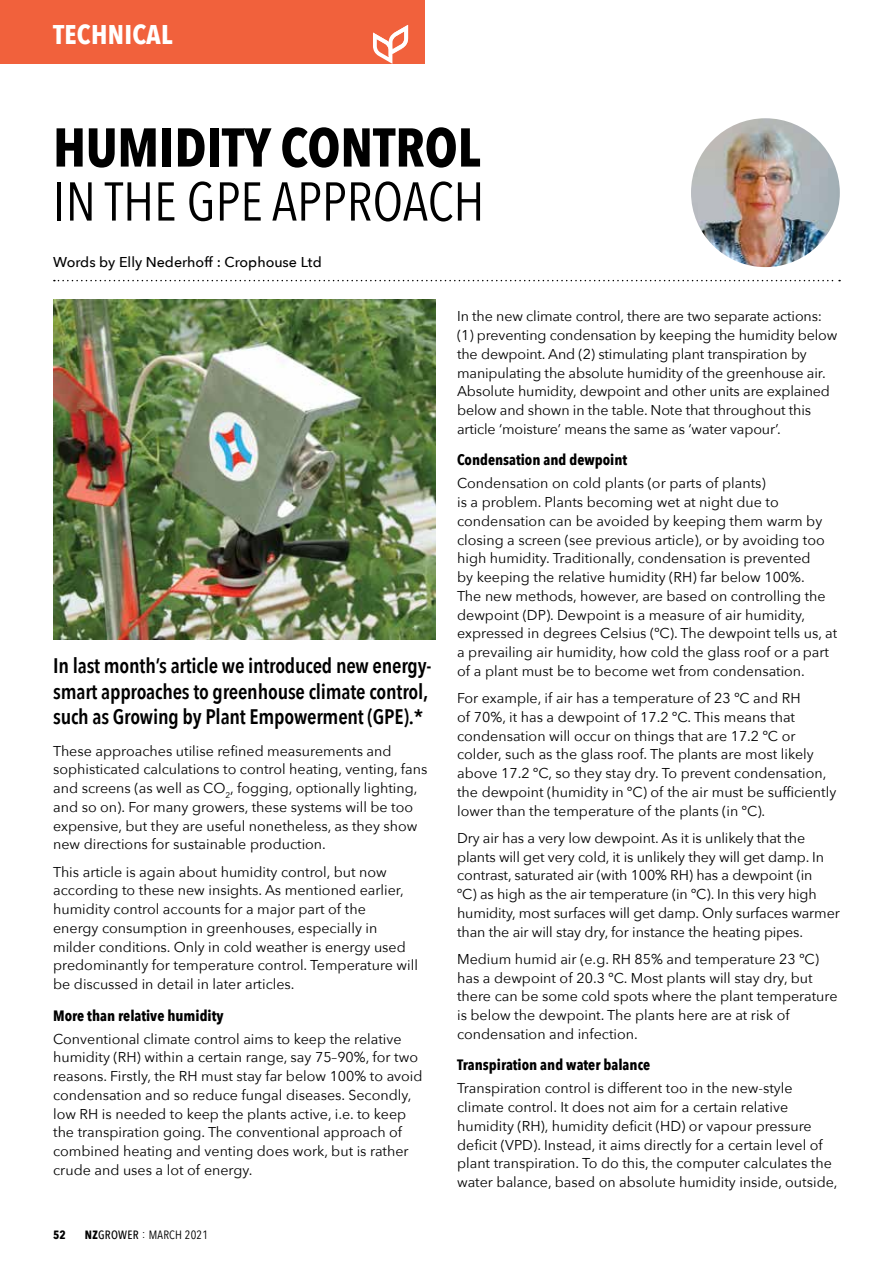
<style>
.page{position:relative;width:893px;height:1263px;background:#fff}
.page>*{position:absolute;margin:0;border:0;box-sizing:border-box;transform-origin:0 0}
.t1{font:54px "Avenir Next Condensed";color:#000}
.t2{font:700 54px "Avenir Next Condensed";color:#000}
.t3{font:700 27px "Avenir Next Condensed";letter-spacing:.01em;color:#fff}
.t4{font:600 21px/25.5px "Avenir Next Condensed";letter-spacing:-.01em;color:#000}
.t5{font:700 15px "Avenir Next Condensed";color:#000}
.t6{font:14.25px/18.8px "Avenir Next";color:#000}
.t7{font:500 14.25px "Avenir Next";color:#000}
.t8{font:12px "Avenir Next Condensed";letter-spacing:.02em;color:#000}
.t9{font:700 12px "Avenir Next Condensed";color:#000}
.s1{font-weight:700}
.s2{font-weight:500}
</style>
<div class="page">
<div style="left:0;top:0;width:425px;height:64px;background:#f1613c"></div>
<svg style="left:373px;top:25px;width:35px;height:39px"></svg>
<svg style="left:54px;top:280px;width:786px;height:1px"></svg>
<img style="left:691px;top:118px;width:149px;height:149px;border-radius:74px">
<img style="left:53px;top:299px;width:383px;height:340px">
<h2 class="t3" style="left:53px;top:18px;width:121px">TECHNICAL</h2>
<h1 class="t2" style="left:53px;top:115px;width:429px">HUMIDITY CONTROL</h1>
<h1 class="t1" style="left:53px;top:155px;width:433px">IN THE GPE APPROACH</h1>
<p class="t7" style="left:53px;top:250px;width:270px">Words by Elly Nederhoff : Crophouse Ltd</p>
<h3 class="t4" style="left:53px;top:652px;width:380px">In last month’s article we introduced new energy&shy;smart approaches to greenhouse climate control, such as Growing by Plant Empowerment (GPE).*</h3>
<p class="t6" style="left:53px;top:741px;width:376px">These approaches utilise refined measurements and sophisticated calculations to control heating, venting, fans and screens (as well as CO<sub>2</sub>, fogging, optionally lighting, and so on). For many growers, these systems will be too expensive, but they are useful nonetheless, as they show new directions for sustainable production.</p>
<p class="t6" style="left:53px;top:862px;width:366px">This article is again about humidity control, but now according to these new insights. As mentioned earlier, humidity control accounts for a major part of the<br>energy consumption in greenhouses, especially in milder conditions. Only in cold weather is energy used predominantly for temperature control. Temperature will be discussed in detail in later articles.</p>
<p class="t5" style="left:53px;top:1006px;width:172px">More than relative humidity</p>
<p class="t6" style="left:53px;top:1029px;width:371px">Conventional climate control aims to keep the relative humidity (RH) within a certain range, say 75–90%, for two reasons. Firstly, the RH must stay far below 100% to avoid condensation and so reduce fungal diseases. Secondly, low RH is needed to keep the plants active, i.e. to keep the transpiration going. The conventional approach of combined heating and venting does work, but is rather crude and uses a lot of energy.</p>
<p class="t9" style="left:53px;top:1228px;width:14px">52</p>
<p class="t8" style="left:85px;top:1225px;width:125px"><span class="s1">NZ</span><span class="s2">GROWER</span> : MARCH 2021</p>
<p class="t6" style="left:457px;top:306px;width:382px">In the new climate control, there are two separate actions: (1) preventing condensation by keeping the humidity below the dewpoint. And (2) stimulating plant transpiration by manipulating the absolute humidity of the greenhouse air.<br>Absolute humidity, dewpoint and other units are explained below and shown in the table. Note that throughout this article ‘moisture’ means the same as ‘water vapour’.</p>
<p class="t5" style="left:457px;top:451px;width:172px">Condensation and dewpoint</p>
<p class="t6" style="left:457px;top:473px;width:382px">Condensation on cold plants (or parts of plants)<br>is a problem. Plants becoming wet at night due to condensation can be avoided by keeping them warm by closing a screen (see previous article), or by avoiding too high humidity. Traditionally, condensation is prevented<br>by keeping the relative humidity (RH) far below 100%.<br>The new methods, however, are based on controlling the dewpoint (DP). Dewpoint is a measure of air humidity, expressed in degrees Celsius (ºC). The dewpoint tells us, at a prevailing air humidity, how cold the glass roof or a part of a plant must be to become wet from condensation.</p>
<p class="t6" style="left:457px;top:688px;width:381px">For example, if air has a temperature of 23 ºC and RH<br>of 70%, it has a dewpoint of 17.2 ºC. This means that condensation will occur on things that are 17.2 ºC or colder, such as the glass roof. The plants are most likely above 17.2 ºC, so they stay dry. To prevent condensation, the dewpoint (humidity in ºC) of the air must be sufficiently lower than the temperature of the plants (in ºC).</p>
<p class="t6" style="left:457px;top:828px;width:384px">Dry air has a very low dewpoint. As it is unlikely that the plants will get very cold, it is unlikely they will get damp. In contrast, saturated air (with 100% RH) has a dewpoint (in<br>ºC) as high as the air temperature (in ºC). In this very high humidity, most surfaces will get damp. Only surfaces warmer than the air will stay dry, for instance the heating pipes.</p>
<p class="t6" style="left:457px;top:949px;width:382px">Medium humid air (e.g. RH 85% and temperature 23 ºC) has a dewpoint of 20.3 ºC. Most plants will stay dry, but there can be some cold spots where the plant temperature is below the dewpoint. The plants here are at risk of condensation and infection.</p>
<p class="t5" style="left:457px;top:1056px;width:195px">Transpiration and water balance</p>
<p class="t6" style="left:457px;top:1078px;width:382px">Transpiration control is different too in the new-style climate control. It does not aim for a certain relative humidity (RH), humidity deficit (HD) or vapour pressure deficit (VPD). Instead, it aims directly for a certain level of plant transpiration. To do this, the computer calculates the water balance, based on absolute humidity inside, outside,</p>
</div>
